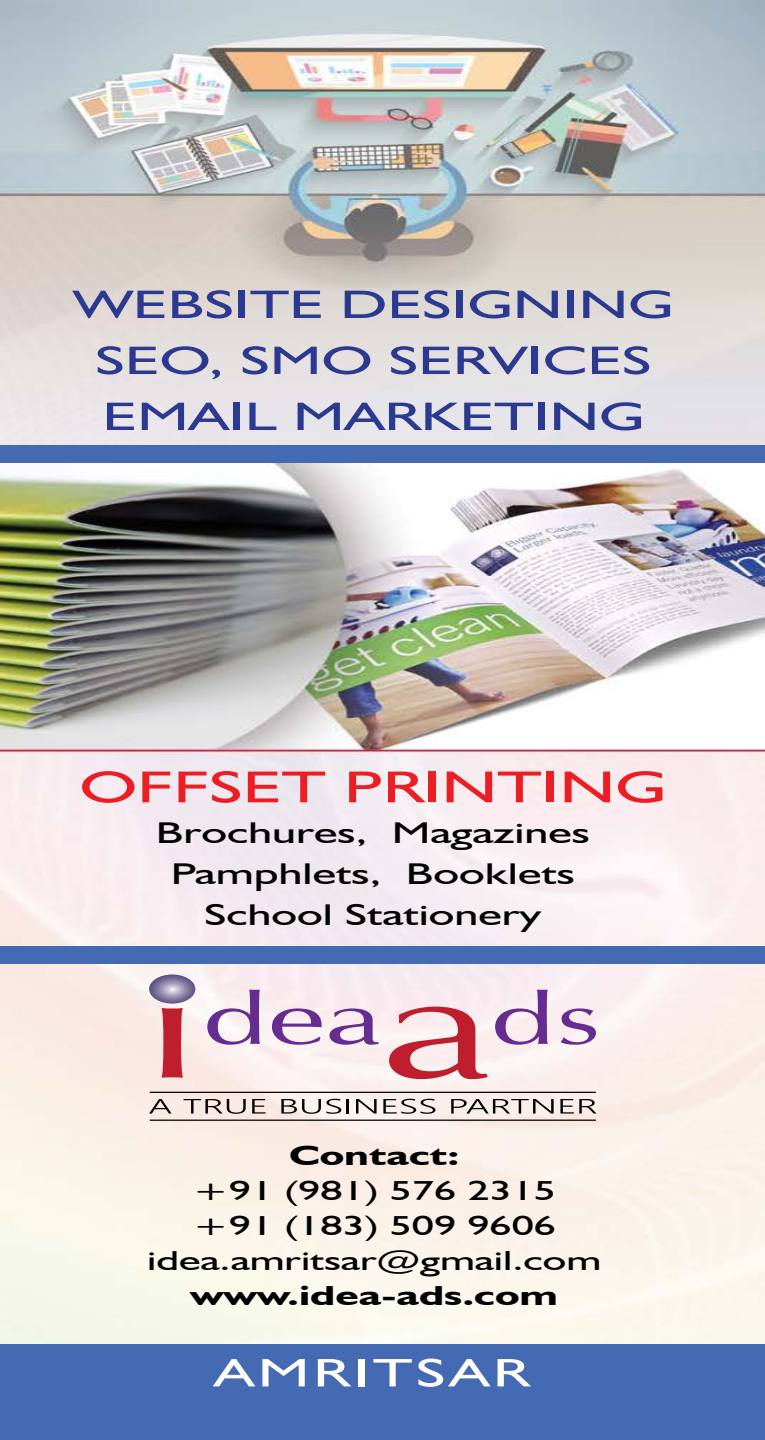
<style>
.page{position:relative;width:765px;height:1440px;background:#fff}
.page>*{position:absolute;margin:0;border:0;box-sizing:border-box;transform-origin:0 0}
.t1{font:45px "Humanist 521 BT";color:#ed1d24;scale:1.6 1}
.t2{font:40px/56px "Humanist 521 BT";color:#2b3990;text-align:center;scale:1.6 1}
.t3{font:40px "Humanist 521 BT";letter-spacing:.06em;color:#fff;scale:1.6 1}
.t4{font:30px/41px "Humanist 521 BT";color:#000;text-align:center;scale:1.6 1}
.t5{font:27.5px/35px "Humanist 521 BT";color:#000;text-align:center;scale:1.6 1}
.t6{font:700 27.5px "Humanist 521 BT";color:#000;scale:1.6 1}
</style>
<div class="page">
<img style="left:0;top:0;width:765px;height:1344px">
<div style="left:0;top:1344px;width:765px;height:96px;background:#436ab3"></div>
<svg style="left:207px;top:990px;width:53px;height:55px"></svg>
<svg style="left:272px;top:1008px;width:50px;height:37px"></svg>
<svg style="left:329px;top:1008px;width:50px;height:37px"></svg>
<svg style="left:389px;top:1007px;width:99px;height:72px"></svg>
<svg style="left:495px;top:990px;width:53px;height:55px;background:#c7abcf"></svg>
<svg style="left:561px;top:1008px;width:35px;height:37px"></svg>
<svg style="left:149px;top:974px;width:46px;height:104px;background:#d09ca6"></svg>
<svg style="left:149px;top:1099px;width:23px;height:15px"></svg>
<svg style="left:184px;top:1099px;width:62px;height:15px"></svg>
<svg style="left:252px;top:1099px;width:14px;height:15px"></svg>
<svg style="left:281px;top:1099px;width:60px;height:15px"></svg>
<svg style="left:347px;top:1099px;width:2px;height:15px"></svg>
<svg style="left:356px;top:1099px;width:21px;height:15px"></svg>
<svg style="left:383px;top:1099px;width:52px;height:15px"></svg>
<svg style="left:451px;top:1099px;width:103px;height:15px;background:#b7adab"></svg>
<svg style="left:560px;top:1099px;width:37px;height:15px"></svg>
<hr style="left:150px;top:1092px;width:446px;height:1px;background:#000">
<hr style="left:150px;top:1119px;width:446px;height:2px;background:#000">
<div style="left:0;top:445px;width:764px;height:18px;background:#436ab3"></div>
<div style="left:0;top:946px;width:764px;height:18px;background:#436ab3"></div>
<h2 class="t2" style="left:73px;top:276px;width:377px">WEBSITE DESIGNING<br>SEO, SMO SERVICES<br>EMAIL MARKETING</h2>
<h1 class="t1" style="left:79px;top:759px;width:368px">OFFSET PRINTING</h1>
<p class="t4" style="left:156px;top:812px;width:273px">Brochures, Magazines<br>Pamphlets, Booklets<br>School Stationery</p>
<p class="t6" style="left:289px;top:1139px;width:108px">Contact:</p>
<p class="t5" style="left:147px;top:1173px;width:285px">+91 (981) 576 2315<br>+91 (183) 509 9606 idea.amritsar@gmail.com</p>
<p class="t6" style="left:190px;top:1279px;width:231px">www.idea-ads.com</p>
<h2 class="t3" style="left:214px;top:1348px;width:198px">AMRITSAR</h2>
</div>
